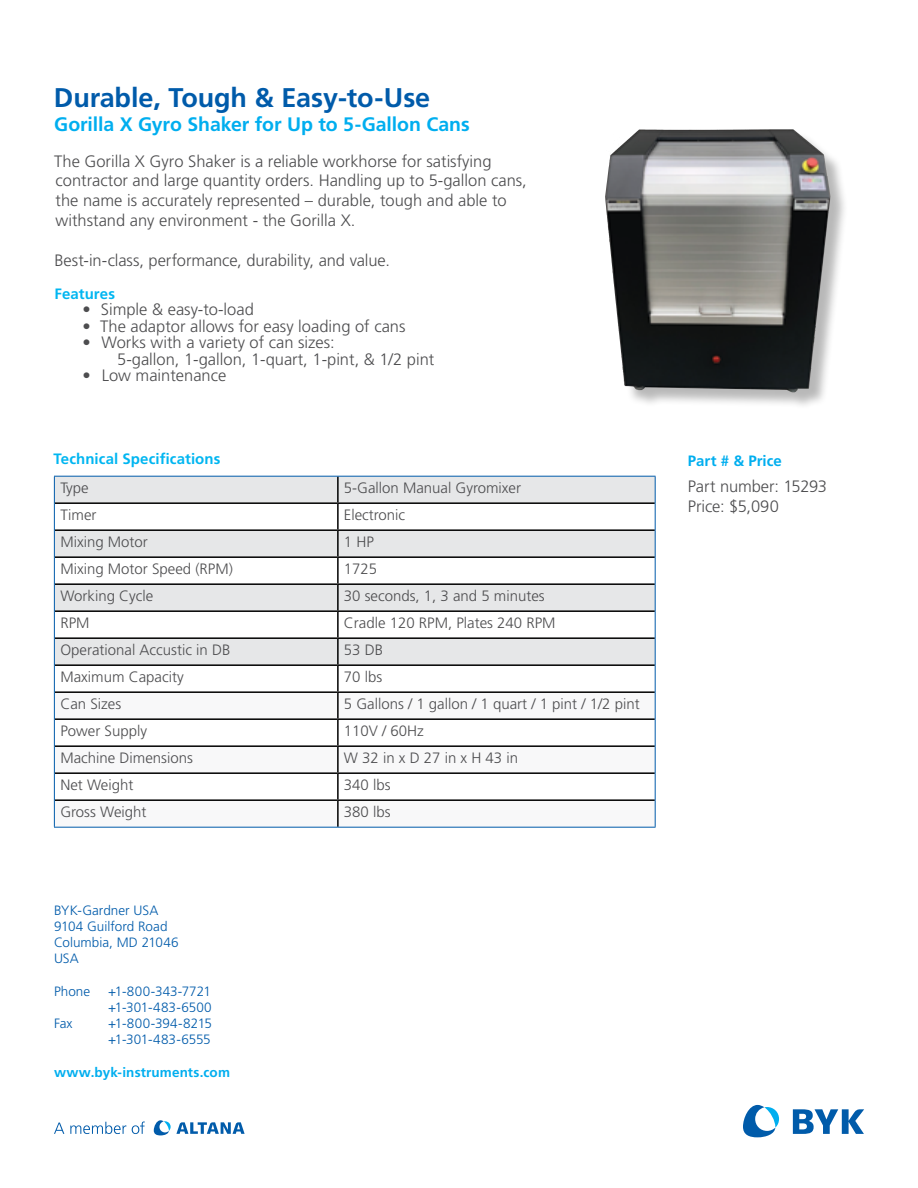
<style>
.page{position:relative;width:918px;height:1188px;background:#fff}
.page>*{position:absolute;margin:0;border:0;box-sizing:border-box;transform-origin:0 0}
.t1{font:700 27px "Frutiger LT";letter-spacing:-.005em;color:#005baa}
.t2{font:700 19.5px "Frutiger LT";letter-spacing:-.005em;color:#00aeef}
.t3{font:300 16.5px/19.8px "Frutiger LT";color:#4d4d4f}
.t4{font:300 15px "Frutiger LT";color:#4d4d4f}
.t5{font:700 15px "Frutiger LT";letter-spacing:.005em;color:#00b6f1}
.t6{font:700 15px "Frutiger LT";letter-spacing:.005em;color:#00aeef}
.t7{font:300 13.5px/16.2px "Frutiger LT";color:#005baa}
.t8{font:700 13.5px "Frutiger LT";letter-spacing:.01em;color:#00aeef}
</style>
<div class="page">
<svg style="left:793px;top:1109px;width:71px;height:25px"></svg>
<svg style="left:743px;top:1105px;width:36px;height:32px"></svg>
<svg style="left:154px;top:1120px;width:91px;height:15px"></svg>
<svg style="left:54px;top:1123px;width:10px;height:11px"></svg>
<svg style="left:70px;top:1122px;width:56px;height:12px"></svg>
<svg style="left:132px;top:1122px;width:13px;height:12px"></svg>
<div style="left:583px;top:87px;width:270px;height:341px;background:#000;opacity:.75"></div>
<svg style="left:55px;top:477px;width:600px;height:187px;fill:#e6e7e8"></svg>
<svg style="left:55px;top:693px;width:600px;height:134px"></svg>
<hr style="left:337px;top:477px;width:2px;height:25px;background:#000">
<hr style="left:337px;top:504px;width:2px;height:25px;background:#000">
<hr style="left:337px;top:531px;width:2px;height:25px;background:#000">
<hr style="left:337px;top:558px;width:2px;height:25px;background:#000">
<hr style="left:337px;top:585px;width:2px;height:25px;background:#000">
<hr style="left:337px;top:612px;width:2px;height:25px;background:#000">
<hr style="left:337px;top:639px;width:2px;height:25px;background:#000">
<hr style="left:337px;top:666px;width:2px;height:25px;background:#000">
<hr style="left:337px;top:693px;width:2px;height:25px;background:#000">
<hr style="left:337px;top:720px;width:2px;height:25px;background:#000">
<hr style="left:337px;top:747px;width:2px;height:25px;background:#000">
<hr style="left:337px;top:774px;width:2px;height:25px;background:#000">
<hr style="left:337px;top:801px;width:2px;height:26px;background:#000">
<hr style="left:55px;top:502px;width:283px;height:2px;background:#000">
<hr style="left:338px;top:502px;width:317px;height:2px;background:#000">
<hr style="left:55px;top:529px;width:283px;height:2px;background:#000">
<hr style="left:338px;top:529px;width:317px;height:2px;background:#000">
<hr style="left:55px;top:556px;width:283px;height:2px;background:#000">
<hr style="left:338px;top:556px;width:317px;height:2px;background:#000">
<hr style="left:55px;top:583px;width:283px;height:2px;background:#000">
<hr style="left:338px;top:583px;width:317px;height:2px;background:#000">
<hr style="left:55px;top:610px;width:283px;height:2px;background:#000">
<hr style="left:338px;top:610px;width:317px;height:2px;background:#000">
<hr style="left:55px;top:637px;width:283px;height:2px;background:#000">
<hr style="left:338px;top:637px;width:317px;height:2px;background:#000">
<hr style="left:55px;top:664px;width:283px;height:2px;background:#000">
<hr style="left:338px;top:664px;width:317px;height:2px;background:#000">
<hr style="left:55px;top:691px;width:283px;height:2px;background:#000">
<hr style="left:338px;top:691px;width:317px;height:2px;background:#000">
<hr style="left:55px;top:718px;width:283px;height:2px;background:#000">
<hr style="left:338px;top:718px;width:317px;height:2px;background:#000">
<hr style="left:55px;top:745px;width:283px;height:2px;background:#000">
<hr style="left:338px;top:745px;width:317px;height:2px;background:#000">
<hr style="left:55px;top:772px;width:283px;height:2px;background:#000">
<hr style="left:338px;top:772px;width:317px;height:2px;background:#000">
<hr style="left:55px;top:799px;width:283px;height:2px;background:#000">
<hr style="left:338px;top:799px;width:317px;height:2px;background:#000">
<hr style="left:54px;top:476px;width:284px;height:1px;background:#005baa">
<hr style="left:338px;top:476px;width:318px;height:1px;background:#005baa">
<svg style="left:54px;top:477px;width:1px;height:350px"></svg>
<svg style="left:655px;top:477px;width:1px;height:350px"></svg>
<hr style="left:54px;top:827px;width:284px;height:1px;background:#005baa">
<hr style="left:338px;top:827px;width:318px;height:1px;background:#005baa">
<h1 class="t1" style="left:54px;top:82px;width:378px">Durable, Tough &amp; Easy-to-Use</h1>
<p class="t2" style="left:54px;top:112px;width:417px">Gorilla X Gyro Shaker for Up to 5-Gallon Cans</p>
<p class="t3" style="left:54px;top:151px;width:474px">The Gorilla X Gyro Shaker is a reliable workhorse for satisfying contractor and large quantity orders. Handling up to 5-gallon cans, the name is accurately represented – durable, tough and able to withstand any environment - the Gorilla X.</p>
<p class="t3" style="left:54px;top:250px;width:337px">Best-in-class, performance, durability, and value.</p>
<p class="t5" style="left:55px;top:285px;width:62px">Features</p>
<p class="t3" style="left:82px;top:300px;width:173px">• Simple &amp; easy-to-load</p>
<p class="t3" style="left:82px;top:316px;width:325px">• The adaptor allows for easy loading of cans</p>
<p class="t3" style="left:117px;top:334px;width:319px;line-height:16.5px;text-indent:-35px">• Works with a variety of can sizes:<br>5-gallon, 1-gallon, 1-quart, 1-pint, &amp; 1/2 pint</p>
<p class="t3" style="left:82px;top:366px;width:145px">• Low maintenance</p>
<p class="t5" style="left:54px;top:450px;width:168px">Technical Specifications</p>
<p class="t4" style="left:60px;top:480px;width:30px">Type</p>
<p class="t4" style="left:344px;top:480px;width:179px">5-Gallon Manual Gyromixer</p>
<p class="t4" style="left:60px;top:507px;width:38px">Timer</p>
<p class="t4" style="left:344px;top:507px;width:63px">Electronic</p>
<p class="t4" style="left:60px;top:534px;width:89px">Mixing Motor</p>
<p class="t4" style="left:344px;top:534px;width:32px">1 HP</p>
<p class="t4" style="left:60px;top:561px;width:174px">Mixing Motor Speed (RPM)</p>
<p class="t4" style="left:344px;top:561px;width:35px">1725</p>
<p class="t4" style="left:60px;top:588px;width:95px">Working Cycle</p>
<p class="t4" style="left:344px;top:588px;width:202px">30 seconds, 1, 3 and 5 minutes</p>
<p class="t4" style="left:60px;top:615px;width:31px">RPM</p>
<p class="t4" style="left:344px;top:615px;width:213px">Cradle 120 RPM, Plates 240 RPM</p>
<p class="t4" style="left:60px;top:642px;width:172px">Operational Accustic in DB</p>
<p class="t4" style="left:344px;top:642px;width:41px">53 DB</p>
<p class="t4" style="left:60px;top:669px;width:125px">Maximum Capacity</p>
<p class="t4" style="left:344px;top:669px;width:40px">70 lbs</p>
<p class="t4" style="left:60px;top:696px;width:62px">Can Sizes</p>
<p class="t4" style="left:344px;top:696px;width:297px">5 Gallons / 1 gallon / 1 quart / 1 pint / 1/2 pint</p>
<p class="t4" style="left:60px;top:723px;width:88px">Power Supply</p>
<p class="t4" style="left:344px;top:723px;width:82px">110V / 60Hz</p>
<p class="t4" style="left:60px;top:750px;width:134px">Machine Dimensions</p>
<p class="t4" style="left:344px;top:750px;width:176px">W 32 in x D 27 in x H 43 in</p>
<p class="t4" style="left:60px;top:777px;width:75px">Net Weight</p>
<p class="t4" style="left:344px;top:777px;width:48px">340 lbs</p>
<p class="t4" style="left:60px;top:804px;width:88px">Gross Weight</p>
<p class="t4" style="left:344px;top:804px;width:48px">380 lbs</p>
<p class="t7" style="left:54px;top:902px;width:126px">BYK-Gardner USA<br>9104 Guilford Road<br>Columbia, MD 21046<br>USA</p>
<p class="t7" style="left:54px;top:983px;width:38px">Phone</p>
<p class="t7" style="left:108px;top:983px;width:105px">+1-800-343-7721 +1-301-483-6500</p>
<p class="t7" style="left:54px;top:1015px;width:20px">Fax</p>
<p class="t7" style="left:108px;top:1015px;width:105px">+1-800-394-8215 +1-301-483-6555</p>
<p class="t8" style="left:54px;top:1064px;width:178px">www.byk-instruments.com</p>
<p class="t6" style="left:688px;top:452px;width:95px">Part # &amp; Price</p>
<p class="t3" style="left:688px;top:477px;width:141px">Part number: 15293<br>Price: $5,090</p>
</div>
